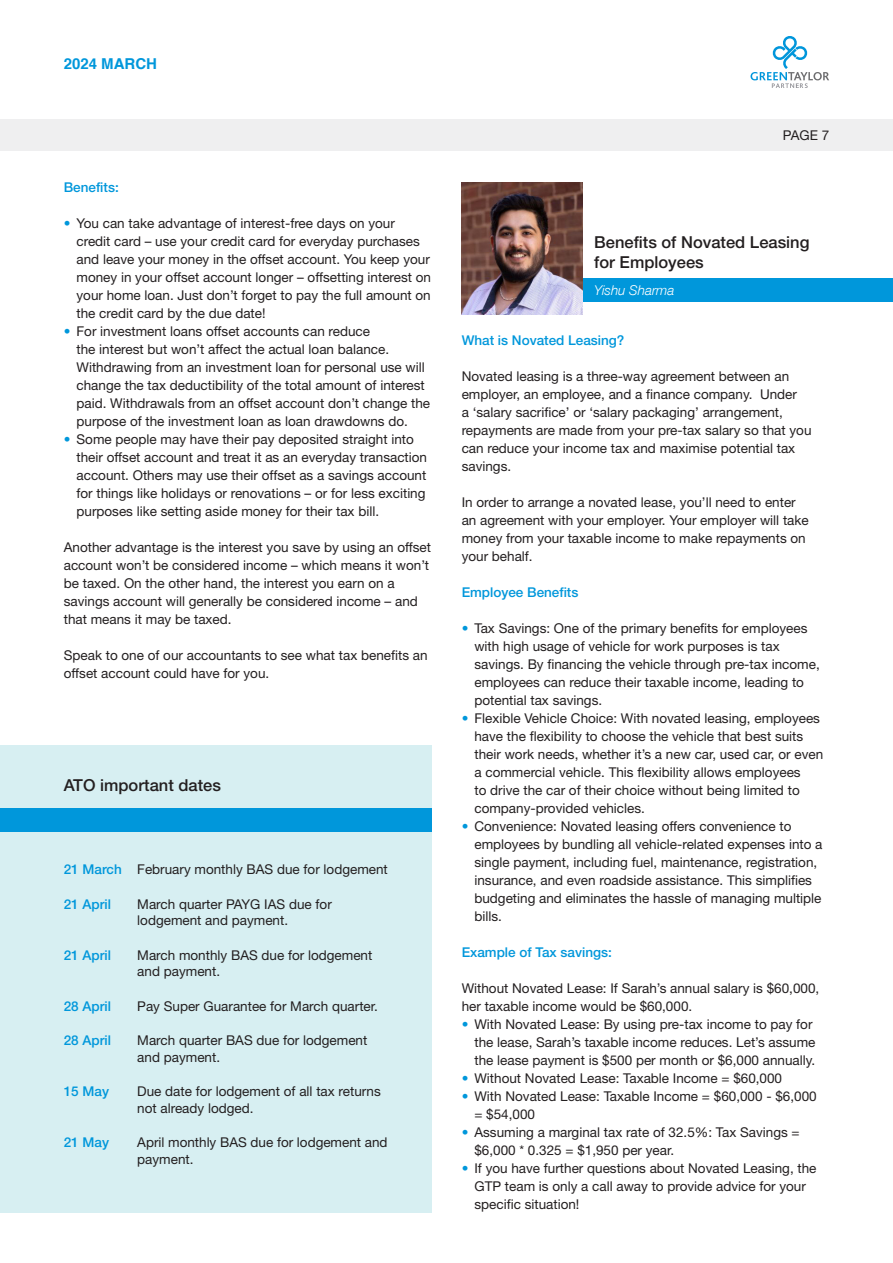
<style>
.page{position:relative;width:893px;height:1263px;background:#fff}
.page>*{position:absolute;margin:0;border:0;box-sizing:border-box;transform-origin:0 0}
.t1{font:500 16.5px/19.8px "Helvetica Neue";color:#231f20}
.t2{font:700 15px "Helvetica";color:#0097db}
.t3{font:13.5px/18px "Helvetica Neue";color:#231f20}
.t4{font:500 13.5px "Helvetica Neue";color:#0097db}
.t5{font:italic 300 13.5px "Helvetica Neue";color:#fff}
.s1{color:#0097db}
.s2{font-weight:500;color:#0097db}
</style>
<div class="page">
<div style="left:0;top:119px;width:893px;height:31px;background:#efeff0"></div>
<svg style="left:750px;top:36px;width:79px;height:52px"></svg>
<div style="left:0;top:745px;width:432px;height:468px;background:#d7eff2"></div>
<div style="left:462px;top:279px;width:431px;height:23px;background:#0097db"></div>
<img style="left:462px;top:182px;width:120px;height:132px">
<div style="left:0;top:808px;width:432px;height:23px;background:#0097db"></div>
<p class="t2" style="left:64px;top:52px;width:95px">2024 MARCH</p>
<p class="t4" style="left:64px;top:179px;width:57px">Benefits:</p>
<p class="t3" style="left:77px;top:214px;width:356px;text-indent:-13px"><span class="s1">•</span> You can take advantage of interest-free days on your credit card – use your credit card for everyday purchases and leave your money in the offset account. You keep your money in your offset account longer – offsetting interest on your home loan. Just don’t forget to pay the full amount on the credit card by the due date!</p>
<p class="t3" style="left:77px;top:322px;width:355px;text-indent:-13px"><span class="s1">•</span> For investment loans offset accounts can reduce<br>the interest but won’t affect the actual loan balance.<br>Withdrawing from an investment loan for personal use will change the tax deductibility of the total amount of interest paid. Withdrawals from an offset account don’t change the purpose of the investment loan as loan drawdowns do.</p>
<p class="t3" style="left:77px;top:430px;width:352px;text-indent:-13px"><span class="s1">•</span> Some people may have their pay deposited straight into their offset account and treat it as an everyday transaction account. Others may use their offset as a savings account for things like holidays or renovations – or for less exciting purposes like setting aside money for their tax bill.</p>
<p class="t3" style="left:64px;top:538px;width:369px">Another advantage is the interest you save by using an offset account won’t be considered income – which means it won’t be taxed. On the other hand, the interest you earn on a savings account will generally be considered income – and that means it may be taxed.</p>
<p class="t3" style="left:64px;top:646px;width:365px">Speak to one of our accountants to see what tax benefits an offset account could have for you.</p>
<p class="t1" style="left:64px;top:775px;width:159px">ATO important dates</p>
<p class="t3" style="left:64px;top:860px;width:326px"><span class="s2">21 March</span> February monthly BAS due for lodgement</p>
<p class="t4" style="left:64px;top:896px;width:49px">21 April</p>
<p class="t3" style="left:137px;top:895px;width:196px;line-height:16.5px">March quarter PAYG IAS due for lodgement and payment.</p>
<p class="t4" style="left:64px;top:947px;width:49px">21 April</p>
<p class="t3" style="left:137px;top:946px;width:237px;line-height:16.5px">March monthly BAS due for lodgement and payment.</p>
<p class="t4" style="left:64px;top:998px;width:49px">28 April</p>
<p class="t3" style="left:137px;top:997px;width:242px">Pay Super Guarantee for March quarter.</p>
<p class="t4" style="left:64px;top:1032px;width:49px">28 April</p>
<p class="t3" style="left:137px;top:1032px;width:232px;line-height:16.5px">March quarter BAS due for lodgement and payment.</p>
<p class="t4" style="left:64px;top:1083px;width:47px">15 May</p>
<p class="t3" style="left:137px;top:1083px;width:245px;line-height:16.5px">Due date for lodgement of all tax returns not already lodged.</p>
<p class="t4" style="left:64px;top:1134px;width:47px">21 May</p>
<p class="t3" style="left:137px;top:1134px;width:252px;line-height:16.5px">April monthly BAS due for lodgement and payment.</p>
<p class="t3" style="left:783px;top:126px;width:48px">PAGE 7</p>
<p class="t1" style="left:594px;top:232px;width:217px">Benefits of Novated Leasing for Employees</p>
<p class="t5" style="left:594px;top:282px;width:82px">Yishu Sharma</p>
<p class="t4" style="left:462px;top:332px;width:164px">What is Novated Leasing?</p>
<p class="t3" style="left:462px;top:367px;width:351px">Novated leasing is a three-way agreement between an employer, an employee, and a finance company. Under<br>a ‘salary sacrifice’ or ‘salary packaging’ arrangement, repayments are made from your pre-tax salary so that you can reduce your income tax and maximise potential tax savings.</p>
<p class="t3" style="left:462px;top:493px;width:349px">In order to arrange a novated lease, you’ll need to enter an agreement with your employer. Your employer will take money from your taxable income to make repayments on your behalf.</p>
<p class="t4" style="left:462px;top:584px;width:118px">Employee Benefits</p>
<p class="t3" style="left:474px;top:619px;width:347px;text-indent:-13px"><span class="s1">•</span> Tax Savings: One of the primary benefits for employees with high usage of vehicle for work purposes is tax savings. By financing the vehicle through pre-tax income, employees can reduce their taxable income, leading to potential tax savings.</p>
<p class="t3" style="left:474px;top:709px;width:350px;text-indent:-13px"><span class="s1">•</span> Flexible Vehicle Choice: With novated leasing, employees have the flexibility to choose the vehicle that best suits their work needs, whether it’s a new car, used car, or even a commercial vehicle. This flexibility allows employees<br>to drive the car of their choice without being limited to company-provided vehicles.</p>
<p class="t3" style="left:474px;top:817px;width:350px;text-indent:-13px"><span class="s1">•</span> Convenience: Novated leasing offers convenience to employees by bundling all vehicle-related expenses into a single payment, including fuel, maintenance, registration, insurance, and even roadside assistance. This simplifies budgeting and eliminates the hassle of managing multiple bills.</p>
<p class="t4" style="left:462px;top:944px;width:152px">Example of Tax savings:</p>
<p class="t3" style="left:462px;top:979px;width:359px">Without Novated Lease: If Sarah’s annual salary is $60,000, her taxable income would be $60,000.</p>
<p class="t3" style="left:474px;top:1015px;width:343px;text-indent:-13px"><span class="s1">•</span> With Novated Lease: By using pre-tax income to pay for the lease, Sarah’s taxable income reduces. Let’s assume the lease payment is $500 per month or $6,000 annually.</p>
<p class="t3" style="left:462px;top:1069px;width:322px"><span class="s1">•</span> Without Novated Lease: Taxable Income = $60,000</p>
<p class="t3" style="left:474px;top:1087px;width:344px;text-indent:-13px"><span class="s1">•</span> With Novated Lease: Taxable Income = $60,000 - $6,000 = $54,000</p>
<p class="t3" style="left:474px;top:1123px;width:327px;text-indent:-13px"><span class="s1">•</span> Assuming a marginal tax rate of 32.5%: Tax Savings = $6,000 * 0.325 = $1,950 per year.</p>
<p class="t3" style="left:474px;top:1159px;width:344px;text-indent:-13px"><span class="s1">•</span> If you have further questions about Novated Leasing, the<br>GTP team is only a call away to provide advice for your specific situation!</p>
</div>
